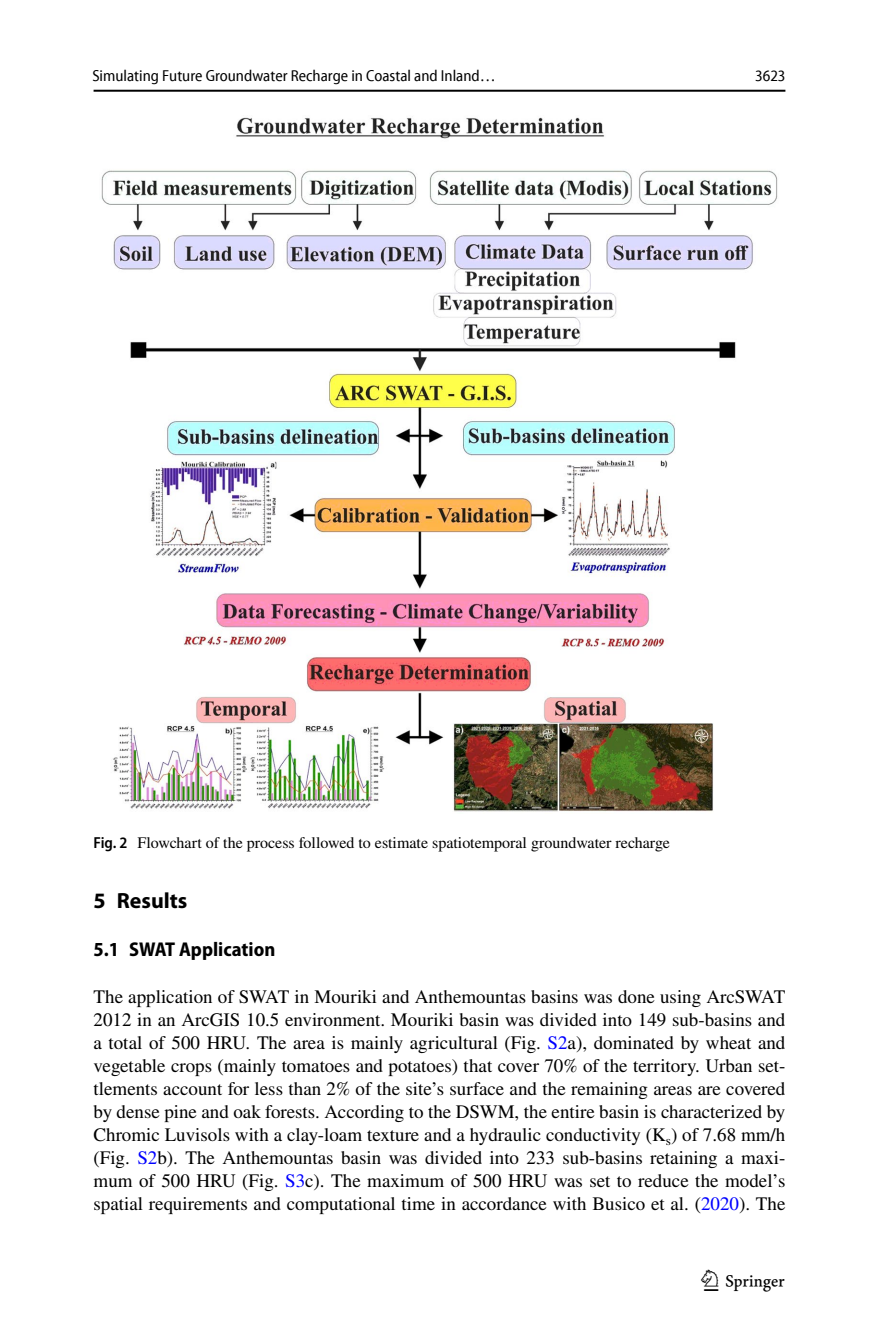
<style>
.page{position:relative;width:879px;height:1333px;background:#fff}
.page>*{position:absolute;margin:0;border:0;box-sizing:border-box;transform-origin:0 0}
.t1{font:30px "Springnew Regular 5";color:#000}
.t2{font:700 22px "Myriad Pro";color:#000}
.t3{font:700 semi-condensed 20px "Myriad Pro";color:#000}
.t4{font:19px/23px "STIX";color:#000;text-align:justify}
.t5{font:16px "STIX";color:#000}
.t6{font:semi-condensed 16px "Myriad Pro Unic";color:#000}
.s1{font-family:"Myriad Pro";font-weight:600;font-stretch:semi-condensed}
.s2{color:#00f}
</style>
<div class="page">
<hr style="left:94px;top:90px;width:691px;height:2px;background:#000">
<img style="left:101px;top:117px;width:677px;height:695px">
<p class="t6" style="left:92px;top:69px;width:405px">Simulating Future Groundwater Recharge in Coastal and Inland…</p>
<p class="t6" style="left:755px;top:69px;width:32px">3623</p>
<p class="t5" style="left:94px;top:831px;width:578px"><span class="s1">Fig. 2</span> Flowchart of the process followed to estimate spatiotemporal groundwater recharge</p>
<p class="t2" style="left:94px;top:885px;width:95px">5 Results</p>
<p class="t3" style="left:94px;top:937px;width:183px">5.1 SWAT Application</p>
<p class="t4" style="left:94px;top:985px;width:693px">The application of SWAT in Mouriki and Anthemountas basins was done using ArcSWAT 2012 in an ArcGIS 10.5 environment. Mouriki basin was divided into 149 sub-basins and a total of 500 HRU. The area is mainly agricultural (Fig. <span class="s2">S2</span>a), dominated by wheat and vegetable crops (mainly tomatoes and potatoes) that cover 70% of the territory. Urban set&shy;tlements account for less than 2% of the site’s surface and the remaining areas are covered by dense pine and oak forests. According to the DSWM, the entire basin is characterized by Chromic Luvisols with a clay-loam texture and a hydraulic conductivity (K<sub>s</sub>) of 7.68 mm/h (Fig. <span class="s2">S2</span>b). The Anthemountas basin was divided into 233 sub-basins retaining a maxi&shy;mum of 500 HRU (Fig. <span class="s2">S3</span>c). The maximum of 500 HRU was set to reduce the model’s spatial requirements and computational time in accordance with Busico et al. (<span class="s2">2020</span>). The</p>
<h1 class="t1" style="left:704px;top:1269px;width:83px">1 3</h1>
</div>
